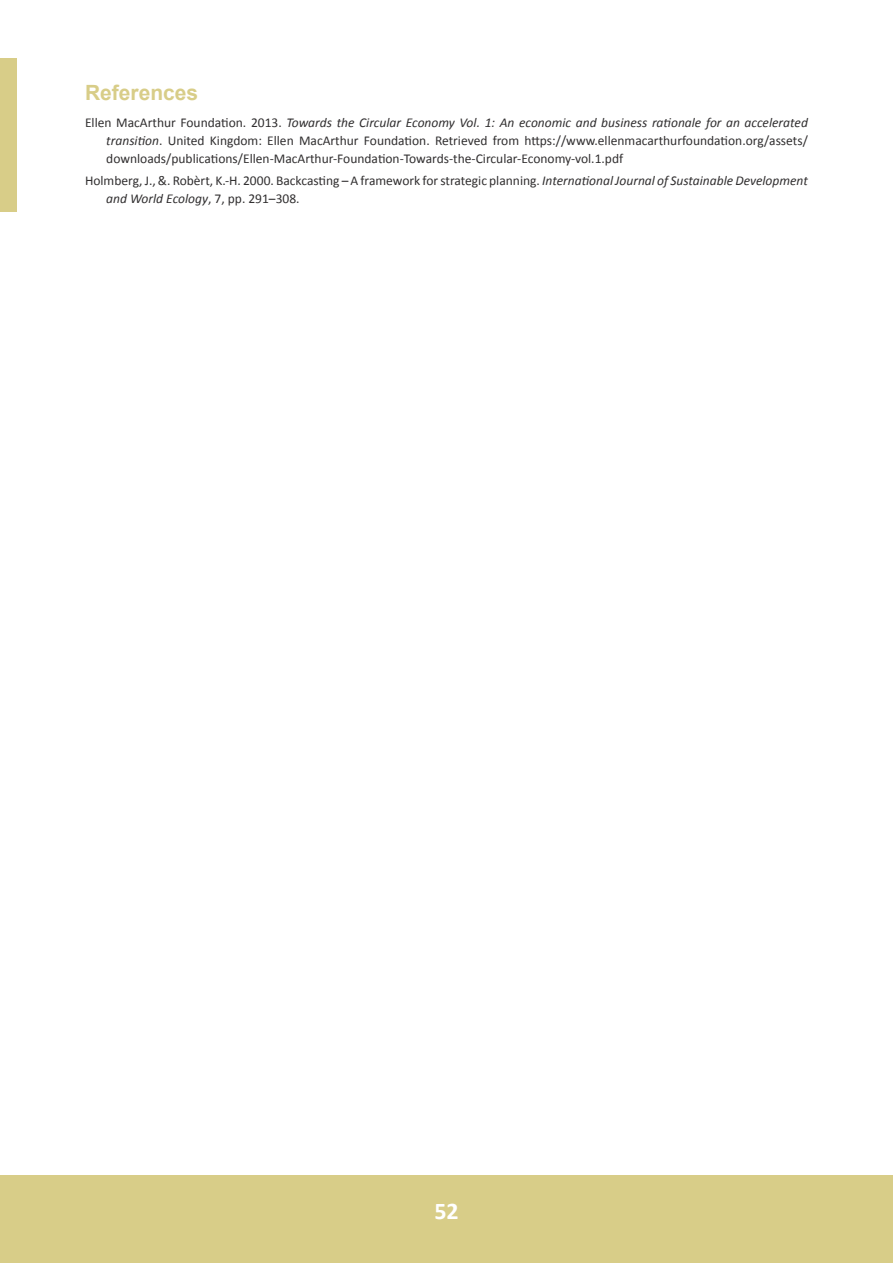
<style>
.page{position:relative;width:893px;height:1263px;background:#fff}
.page>*{position:absolute;margin:0;border:0;box-sizing:border-box;transform-origin:0 0}
.t1{font:700 24px "Calibri";color:#fff}
.t2{font:700 21px "Arial";color:#d8cd88}
.t3{font:13.5px/18px "Calibri";color:#312f30;text-align:justify}
.s1{font-style:italic}
</style>
<div class="page">
<div style="left:0;top:1175px;width:893px;height:88px;background:#d8cd88"></div>
<div style="left:0;top:59px;width:17px;height:153px;background:#d8cd88"></div>
<h2 class="t2" style="left:85px;top:79px;width:115px">References</h2>
<p class="t3" style="left:106px;top:113px;width:703px;text-indent:-21px">Ellen MacArthur Foundation. 2013. <span class="s1">Towards the Circular Economy Vol. 1: An economic and business rationale for an accelerated transition</span>. United Kingdom: Ellen MacArthur Foundation. Retrieved from https://www.ellenmacarthurfoundation.org/assets/ downloads/publications/Ellen-MacArthur-Foundation-Towards-the-Circular-Economy-vol.1.pdf</p>
<p class="t3" style="left:106px;top:172px;width:703px;text-indent:-21px">Holmberg, J., &amp;. Robèrt, K.-H. 2000. Backcasting – A framework for strategic planning. <span class="s1">International Journal of Sustainable Development and World Ecology</span>, 7, pp. 291–308.</p>
<h1 class="t1" style="left:434px;top:1195px;width:26px">52</h1>
</div>
